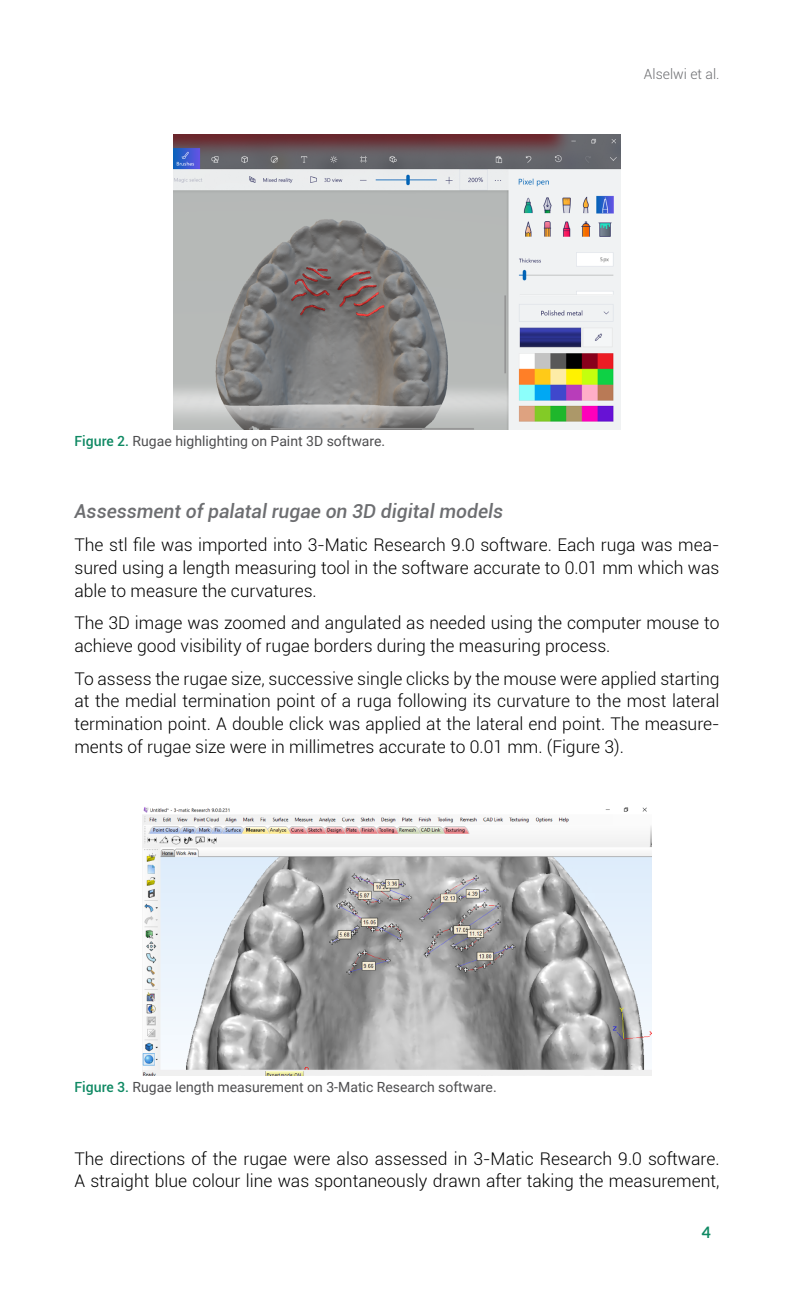
<style>
.page{position:relative;width:794px;height:1290px;background:#fff}
.page>*{position:absolute;margin:0;border:0;box-sizing:border-box;transform-origin:0 0}
.t1{font:italic 500 19.25px "Roboto";color:#6d6e71}
.t2{font:300 17.5px/22.8px "Roboto";color:#000;text-align:justify}
.t3{font:700 15.75px "Lato";color:#0f8963}
.t4{font:14px "Roboto";color:#4d4d4f}
.t5{font:300 14px "Roboto";color:#6d6e71}
.s1{font-weight:500;color:#0f8963}
</style>
<div class="page">
<img style="left:173px;top:135px;width:447px;height:294px">
<img style="left:142px;top:807px;width:510px;height:268px">
<p class="t4" style="left:74px;top:431px;width:312px"><span class="s1">Figure 2.</span> Rugae highlighting on Paint 3D software.</p>
<p class="t5" style="left:644px;top:65px;width:77px">Alselwi et al.</p>
<p class="t1" style="left:74px;top:498px;width:430px">Assessment of palatal rugae on 3D digital models</p>
<p class="t2" style="left:74px;top:533px;width:646px">The stl file was imported into 3-Matic Research 9.0 software. Each ruga was mea&shy;sured using a length measuring tool in the software accurate to 0.01 mm which was able to measure the curvatures.</p>
<p class="t2" style="left:74px;top:611px;width:646px">The 3D image was zoomed and angulated as needed using the computer mouse to achieve good visibility of rugae borders during the measuring process.</p>
<p class="t2" style="left:74px;top:666px;width:646px">To assess the rugae size, successive single clicks by the mouse were applied starting at the medial termination point of a ruga following its curvature to the most lateral termination point. A double click was applied at the lateral end point. The measure&shy;ments of rugae size were in millimetres accurate to 0.01 mm. (Figure 3).</p>
<p class="t4" style="left:74px;top:1077px;width:424px"><span class="s1">Figure 3.</span> Rugae length measurement on 3-Matic Research software.</p>
<p class="t2" style="left:74px;top:1146px;width:646px">The directions of the rugae were also assessed in 3-Matic Research 9.0 software.<br>A straight blue colour line was spontaneously drawn after taking the measurement,</p>
<p class="t3" style="left:701px;top:1221px;width:11px">4</p>
</div>
